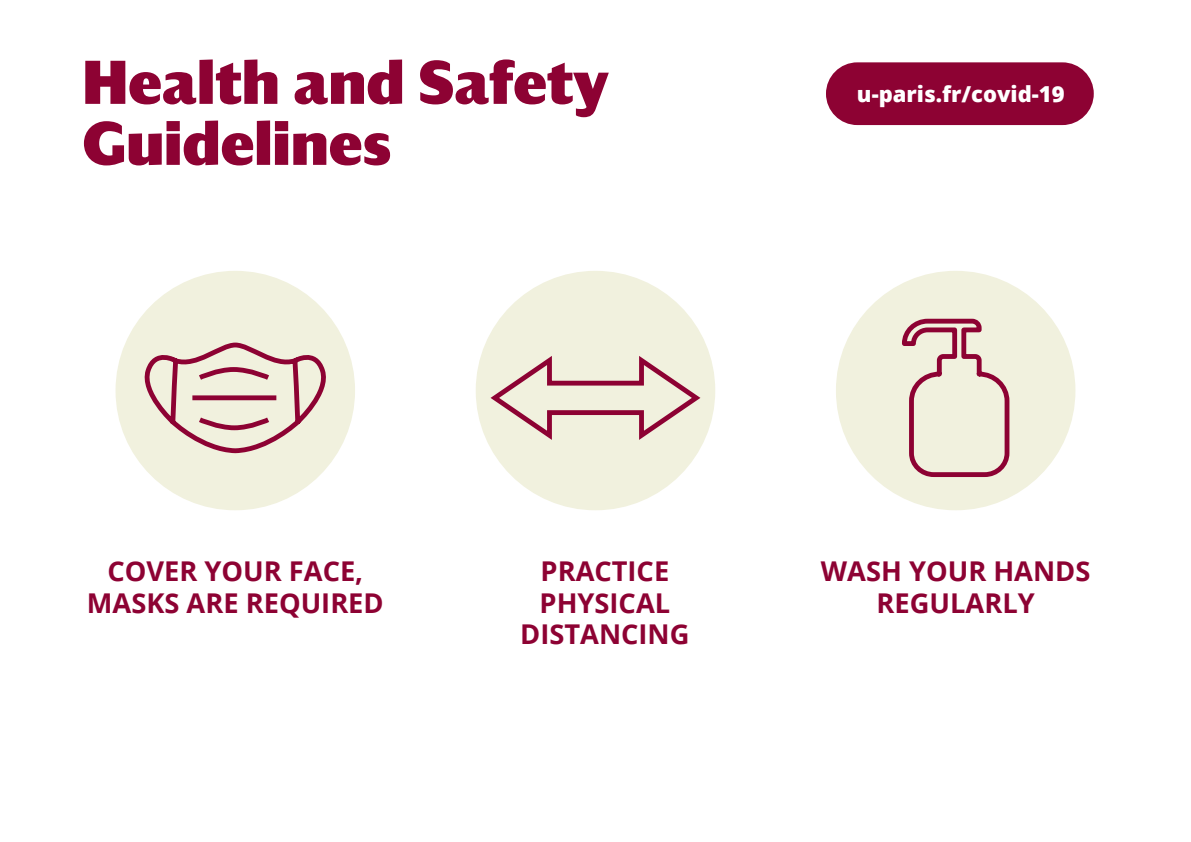
<style>
.page{position:relative;width:1191px;height:842px;background:#fff}
.page>*{position:absolute;margin:0;border:0;box-sizing:border-box;transform-origin:0 0}
.t1{font:900 60px/61px "Darby Sans Universite Paris";color:#8d0233}
.t2{font:700 27.2px/31.8px "Open Sans";color:#8d0233;text-align:center}
.t3{font:800 22px "Open Sans";color:#fff}
</style>
<div class="page">
<div style="left:115px;top:271px;width:240px;height:239px;background:#f1f1de;border-radius:50%"></div>
<div style="left:836px;top:271px;width:239px;height:239px;background:#f1f1de;border-radius:50%"></div>
<div style="left:476px;top:271px;width:239px;height:239px;background:#f1f1de;border-radius:50%"></div>
<svg style="left:486px;top:356px;width:215px;height:87px"></svg>
<svg style="left:902px;top:318px;width:108px;height:159px"></svg>
<div style="left:826px;top:62px;width:267px;height:63px;background:#8d0233;border-radius:31px"></div>
<svg style="left:135px;top:342px;width:200px;height:168px"></svg>
<svg style="left:187px;top:365px;width:94px;height:68px"></svg>
<p class="t1" style="left:82px;top:49px;width:527px">Health and Safety<br>Guidelines</p>
<p class="t3" style="left:857px;top:77px;width:209px">u-paris.fr/covid-19</p>
<p class="t2" style="left:87px;top:554px;width:298px">COVER YOUR FACE,<br>MASKS ARE REQUIRED</p>
<p class="t2" style="left:821px;top:554px;width:271px">WASH YOUR HANDS<br>REGULARLY</p>
<p class="t2" style="left:520px;top:554px;width:171px">PRACTICE<br>PHYSICAL<br>DISTANCING</p>
</div>
